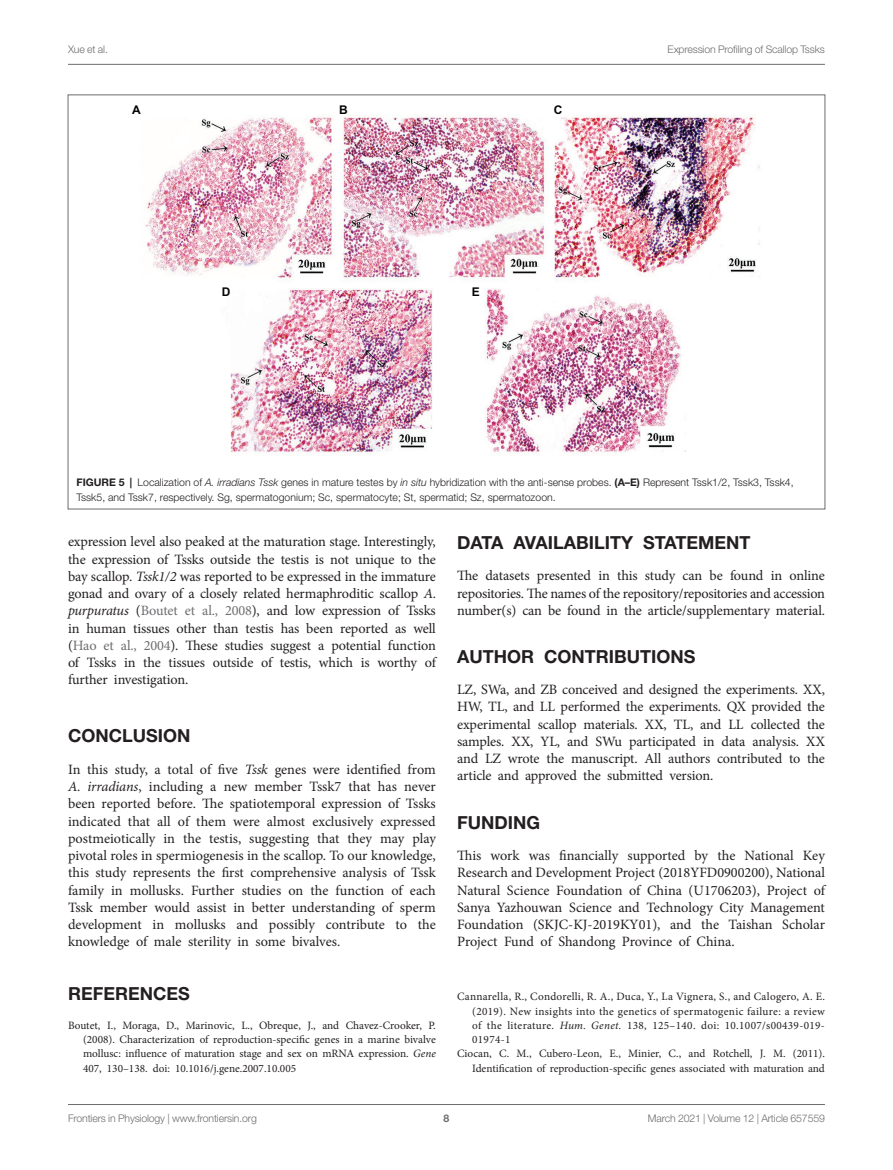
<style>
.page{position:relative;width:893px;height:1170px;background:#fff}
.page>*{position:absolute;margin:0;border:0;box-sizing:border-box;transform-origin:0 0}
.HEAD_1{font:700 18px "Helvetica Neue LT Std";color:#231f20}
.REF_HD{font:700 18px "Helvetica Neue LT Std";color:#231f20}
.TEXT_FLUSH{font:14.25px/17.2px "Minion Pro";letter-spacing:-.01em;color:#231f20;text-align:justify}
.TEXT{font:14.25px/17.2px "Minion Pro";letter-spacing:-.01em;color:#231f20;text-align:justify}
.t1{font:700 12px "Arial";color:#040503}
.REF{font:11.25px/14.2px "Minion Pro";color:#231f20;text-align:justify}
.FIG_LEG{font:300 10.5px/14.2px "Helvetica Neue LT Std";color:#231f20}
.t2{font:300 10.5px "Helvetica Neue LT Std";letter-spacing:-.015em;color:#6c6d70}
.t3{font:700 10.5px "Helvetica Neue LT Std";color:#6c6d70}
.s1{font-weight:700}
.s2{font-style:italic}
.s3{color:#6c6d70}
</style>
<div class="page">
<hr style="left:68px;top:64px;width:757px;height:1px;background:#6c6d70">
<hr style="left:68px;top:1104px;width:757px;height:1px;background:#6c6d70">
<img style="left:144px;top:115px;width:616px;height:341px">
<p class="t2" style="left:68px;top:42px;width:41px">Xue et al.</p>
<p class="t2" style="left:668px;top:42px;width:159px">Expression Profiling of Scallop Tssks</p>
<p class="t1" style="left:132px;top:101px;width:10px">A</p>
<p class="t1" style="left:339px;top:101px;width:10px">B</p>
<p class="t1" style="left:554px;top:101px;width:10px">C</p>
<p class="t1" style="left:222px;top:283px;width:10px">D</p>
<p class="t1" style="left:472px;top:283px;width:10px">E</p>
<p class="FIG_LEG" style="left:76px;top:475px;width:719px"><span class="s1">FIGURE 5 |</span> Localization of <span class="s2">A. irradians Tssk</span> genes in mature testes by <span class="s2">in situ</span> hybridization with the anti-sense probes. <span class="s1">(A–E)</span> Represent Tssk1/2, Tssk3, Tssk4,<br>Tssk5, and Tssk7, respectively. Sg, spermatogonium; Sc, spermatocyte; St, spermatid; Sz, spermatozoon.</p>
<p class="TEXT" style="left:68px;top:533px;width:370px">expression level also peaked at the maturation stage. Interestingly, the expression of Tssks outside the testis is not unique to the bay scallop. <span class="s2">Tssk1/2</span> was reported to be expressed in the immature gonad and ovary of a closely related hermaphroditic scallop <span class="s2">A. purpuratus</span> (<span class="s3">Boutet et al., 2008</span>), and low expression of Tssks in human tissues other than testis has been reported as well (<span class="s3">Hao et al., 2004</span>). These studies suggest a potential function of Tssks in the tissues outside of testis, which is worthy of further investigation.</p>
<p class="HEAD_1" style="left:68px;top:724px;width:124px">CONCLUSION</p>
<p class="TEXT_FLUSH" style="left:68px;top:760px;width:369px">In this study, a total of five <span class="s2">Tssk</span> genes were identified from <span class="s2">A. irradians</span>, including a new member Tssk7 that has never been reported before. The spatiotemporal expression of Tssks indicated that all of them were almost exclusively expressed postmeiotically in the testis, suggesting that they may play pivotal roles in spermiogenesis in the scallop. To our knowledge, this study represents the first comprehensive analysis of Tssk family in mollusks. Further studies on the function of each Tssk member would assist in better understanding of sperm development in mollusks and possibly contribute to the knowledge of male sterility in some bivalves.</p>
<p class="REF_HD" style="left:68px;top:982px;width:123px">REFERENCES</p>
<p class="REF" style="left:83px;top:1018px;width:354px;text-indent:-15px">Boutet, I., Moraga, D., Marinovic, L., Obreque, J., and Chavez-Crooker, P. (2008). Characterization of reproduction-specific genes in a marine bivalve mollusc: influence of maturation stage and sex on mRNA expression. <span class="s2">Gene </span>407, 130–138. doi: 10.1016/j.gene.2007.10.005</p>
<p class="HEAD_1" style="left:457px;top:531px;width:295px">DATA AVAILABILITY STATEMENT</p>
<p class="TEXT_FLUSH" style="left:457px;top:567px;width:369px">The datasets presented in this study can be found in online repositories. The names of the repository/repositories and accession number(s) can be found in the article/supplementary material.</p>
<p class="HEAD_1" style="left:457px;top:645px;width:240px">AUTHOR CONTRIBUTIONS</p>
<p class="TEXT_FLUSH" style="left:457px;top:681px;width:369px">LZ, SWa, and ZB conceived and designed the experiments. XX, HW, TL, and LL performed the experiments. QX provided the experimental scallop materials. XX, TL, and LL collected the samples. XX, YL, and SWu participated in data analysis. XX and LZ wrote the manuscript. All authors contributed to the article and approved the submitted version.</p>
<p class="HEAD_1" style="left:457px;top:810px;width:84px">FUNDING</p>
<p class="TEXT_FLUSH" style="left:457px;top:846px;width:369px">This work was financially supported by the National Key Research and Development Project (2018YFD0900200), National Natural Science Foundation of China (U1706203), Project of Sanya Yazhouwan Science and Technology City Management Foundation (SKJC-KJ-2019KY01), and the Taishan Scholar Project Fund of Shandong Province of China.</p>
<p class="REF" style="left:472px;top:989px;width:354px;text-indent:-15px">Cannarella, R., Condorelli, R. A., Duca, Y., La Vignera, S., and Calogero, A. E. (2019). New insights into the genetics of spermatogenic failure: a review of the literature. <span class="s2">Hum. Genet.</span> 138, 125–140. doi: 10.1007/s00439-019- 01974-1</p>
<p class="REF" style="left:457px;top:1046px;width:369px;text-align:right">Ciocan, C. M., Cubero-Leon, E., Minier, C., and Rotchell, J. M. (2011).<br>Identification of reproduction-specific genes associated with maturation and</p>
<p class="t2" style="left:68px;top:1111px;width:190px">Frontiers in Physiology | www.frontiersin.org</p>
<p class="t3" style="left:444px;top:1111px;width:7px">8</p>
<p class="t2" style="left:648px;top:1111px;width:178px">March 2021 | Volume 12 | Article 657559</p>
</div>
